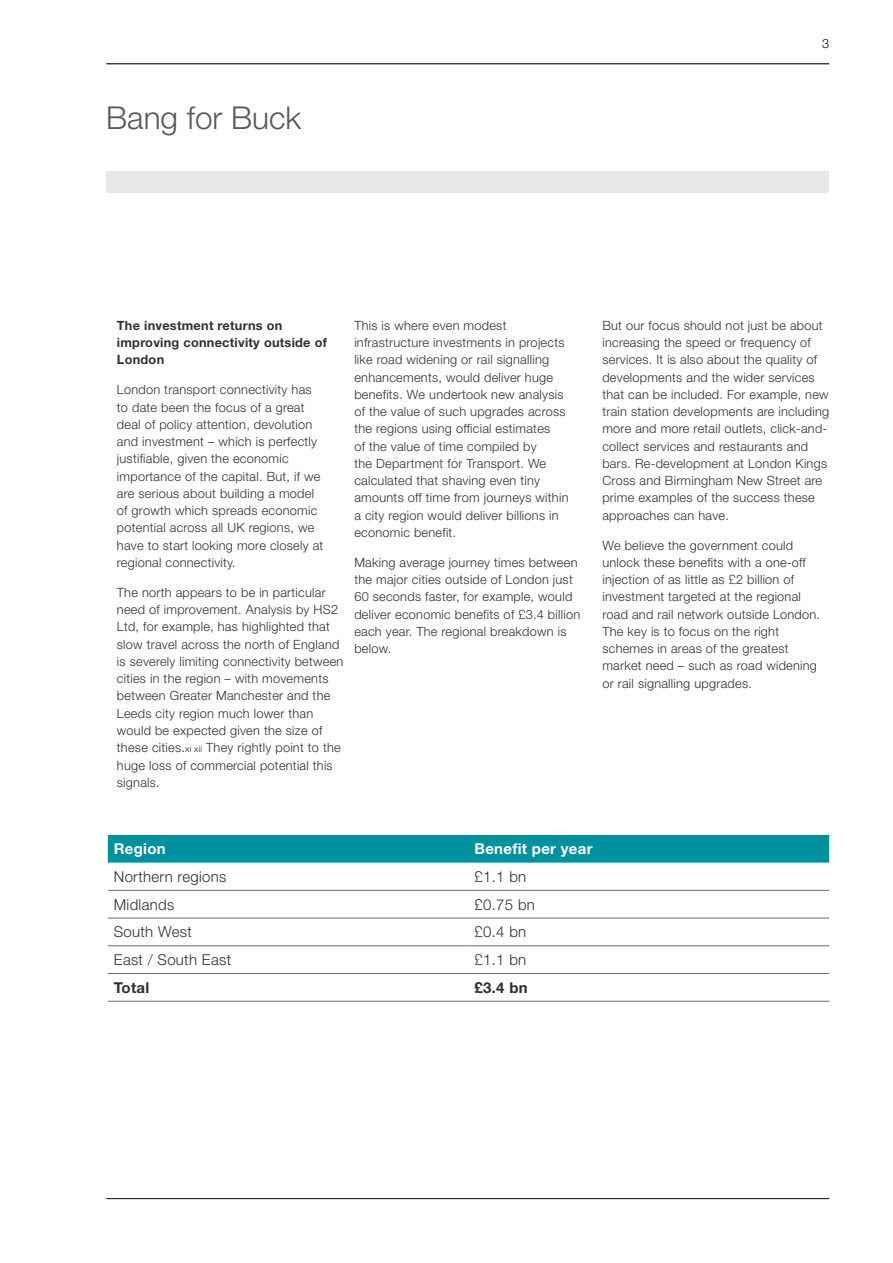
<style>
.page{position:relative;width:893px;height:1263px;background:#fff}
.page>*{position:absolute;margin:0;border:0;box-sizing:border-box;transform-origin:0 0}
.Page_heading{font:300 31.5px "Helvetica Neue LT Std";color:#57585a}
.Table_text{font:300 15px "Helvetica Neue LT Std";letter-spacing:.02em;color:#312f30}
.Table_text-2{font:700 15px "Helvetica Neue LT Std";letter-spacing:.02em;color:#fff}
.Table_text-3{font:700 15px "Helvetica Neue LT Std";letter-spacing:.02em;color:#312f30}
.Main_Body{font:300 12.75px/17.2px "Helvetica Neue LT Std";letter-spacing:.02em;color:#312f30}
.Main_Body-2{font:700 12.75px/17.2px "Helvetica Neue LT Std";letter-spacing:.02em;color:#312f30}
.PINK{font:300 12.75px "Helvetica Neue LT Std";color:#0d090c}
.s1{font-size:9px}
</style>
<div class="page">
<div style="left:106px;top:171px;width:723px;height:21px;background:#e6e7e9"></div>
<div style="left:108px;top:835px;width:721px;height:28px;background:#00919f"></div>
<hr style="left:108px;top:890px;width:360px;height:1px;background:#6c6d70">
<hr style="left:468px;top:890px;width:361px;height:1px;background:#6c6d70">
<hr style="left:108px;top:918px;width:360px;height:1px;background:#6c6d70">
<hr style="left:468px;top:918px;width:361px;height:1px;background:#6c6d70">
<hr style="left:108px;top:945px;width:360px;height:1px;background:#6c6d70">
<hr style="left:468px;top:945px;width:361px;height:1px;background:#6c6d70">
<hr style="left:108px;top:973px;width:360px;height:1px;background:#6c6d70">
<hr style="left:468px;top:973px;width:361px;height:1px;background:#6c6d70">
<hr style="left:108px;top:1001px;width:360px;height:1px;background:#6c6d70">
<hr style="left:468px;top:1001px;width:361px;height:1px;background:#6c6d70">
<hr style="left:106px;top:63px;width:723px;height:1px;background:#0d090c">
<hr style="left:106px;top:1198px;width:723px;height:1px;background:#0d090c">
<p class="Page_heading" style="left:106px;top:98px;width:196px">Bang for Buck</p>
<p class="PINK" style="left:822px;top:36px;width:9px">3</p>
<p class="Main_Body-2" style="left:117px;top:316px;width:212px">The investment returns on improving connectivity outside of<br>London</p>
<p class="Main_Body" style="left:117px;top:381px;width:208px">London transport connectivity has to date been the focus of a great deal of policy attention, devolution and investment – which is perfectly justifiable, given the economic importance of the capital. But, if we are serious about building a model of growth which spreads economic potential across all UK regions, we have to start looking more closely at regional connectivity.</p>
<p class="Main_Body" style="left:117px;top:583px;width:228px">The north appears to be in particular need of improvement. Analysis by HS2<br>Ltd, for example, has highlighted that slow travel across the north of England is severely limiting connectivity between cities in the region – with movements between Greater Manchester and the Leeds city region much lower than would be expected given the size of these cities.<span class="s1">xi xii</span> They rightly point to the huge loss of commercial potential this signals.</p>
<p class="Main_Body" style="left:354px;top:316px;width:216px">This is where even modest infrastructure investments in projects like road widening or rail signalling enhancements, would deliver huge benefits. We undertook new analysis of the value of such upgrades across the regions using official estimates<br>of the value of time compiled by<br>the Department for Transport. We calculated that shaving even tiny amounts off time from journeys within a city region would deliver billions in economic benefit.</p>
<p class="Main_Body" style="left:354px;top:553px;width:227px">Making average journey times between the major cities outside of London just 60 seconds faster, for example, would deliver economic benefits of £3.4 billion each year. The regional breakdown is below.</p>
<p class="Main_Body" style="left:602px;top:316px;width:228px">But our focus should not just be about increasing the speed or frequency of services. It is also about the quality of developments and the wider services that can be included. For example, new train station developments are including more and more retail outlets, click-and&shy;collect services and restaurants and bars. Re-development at London Kings Cross and Birmingham New Street are prime examples of the success these approaches can have.</p>
<p class="Main_Body" style="left:602px;top:536px;width:219px">We believe the government could unlock these benefits with a one-off injection of as little as £2 billion of investment targeted at the regional road and rail network outside London.<br>The key is to focus on the right schemes in areas of the greatest market need – such as road widening or rail signalling upgrades.</p>
<p class="Table_text-2" style="left:114px;top:839px;width:54px">Region</p>
<p class="Table_text-2" style="left:474px;top:839px;width:120px">Benefit per year</p>
<p class="Table_text" style="left:114px;top:867px;width:114px">Northern regions</p>
<p class="Table_text" style="left:474px;top:867px;width:53px">£1.1 bn</p>
<p class="Table_text" style="left:114px;top:895px;width:62px">Midlands</p>
<p class="Table_text" style="left:474px;top:895px;width:62px">£0.75 bn</p>
<p class="Table_text" style="left:114px;top:923px;width:79px">South West</p>
<p class="Table_text" style="left:474px;top:923px;width:53px">£0.4 bn</p>
<p class="Table_text" style="left:114px;top:950px;width:119px">East / South East</p>
<p class="Table_text" style="left:474px;top:950px;width:53px">£1.1 bn</p>
<p class="Table_text-3" style="left:114px;top:978px;width:37px">Total</p>
<p class="Table_text-3" style="left:474px;top:978px;width:55px">£3.4 bn</p>
</div>
